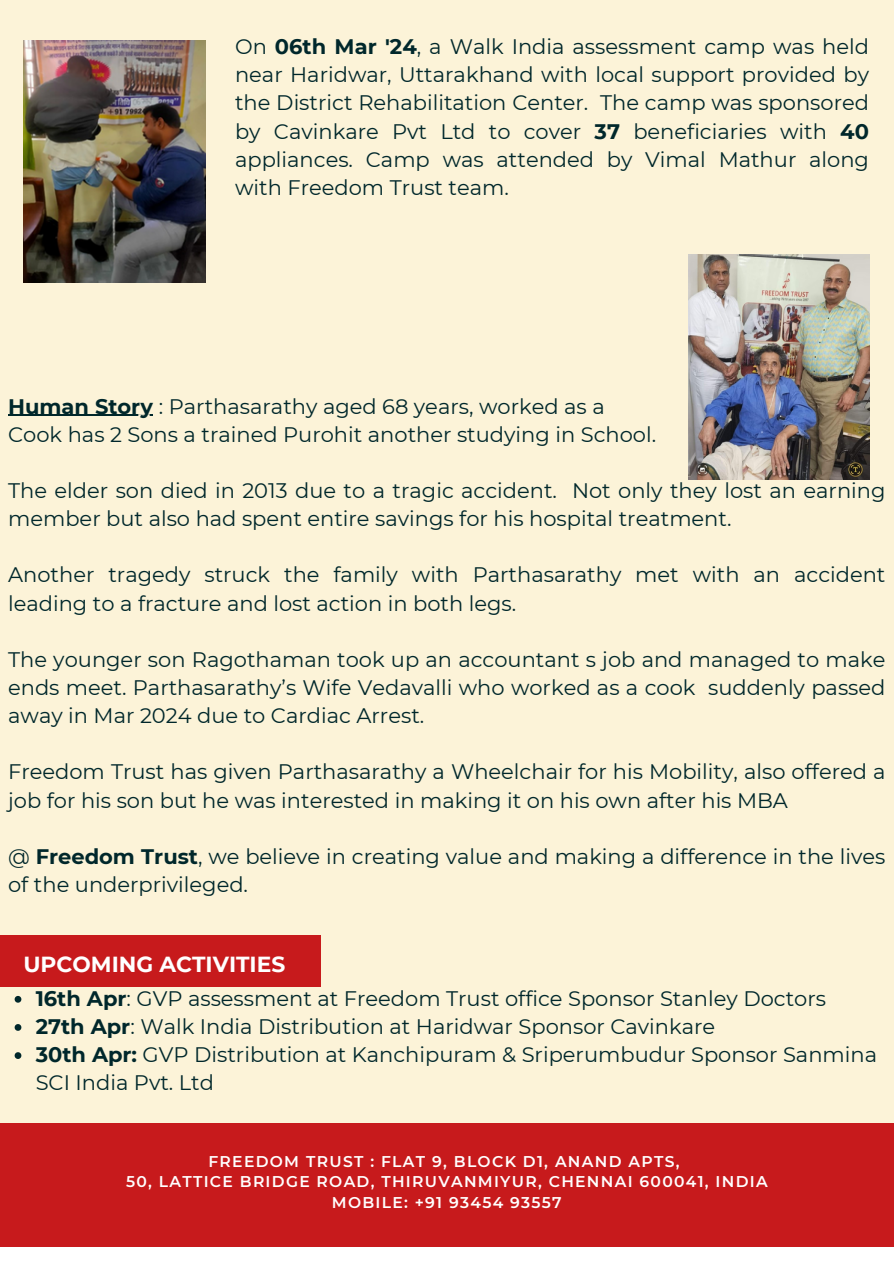
<style>
.page{position:relative;width:894px;height:1264px;background:#fff}
.page>*{position:absolute;margin:0;border:0;box-sizing:border-box;transform-origin:0 0}
.t1{font:700 21.75px "Montserrat";color:#fff}
.t2{font:21px/28.2px "Montserrat";color:#00272b}
.t3{font:600 15.6px/20.2px "Montserrat";letter-spacing:.085em;color:#fff;text-align:center}
.s1{font-weight:700}
</style>
<div class="page">
<div style="left:0;top:0;width:893px;height:1246px;background:#fcf3d8"></div>
<div style="left:0;top:1123px;width:893px;height:123px;background:#c71a1c"></div>
<div style="left:0;top:934px;width:321px;height:52px;background:#c71a1c"></div>
<img style="left:688px;top:254px;width:181px;height:225px">
<hr style="left:8px;top:415px;width:145px;height:1px;background:#00272b">
<svg style="left:15px;top:996px;width:6px;height:6px"></svg>
<svg style="left:15px;top:1024px;width:6px;height:6px"></svg>
<svg style="left:15px;top:1052px;width:6px;height:6px"></svg>
<img style="left:23px;top:41px;width:183px;height:241px">
<p class="t2" style="left:235px;top:32px;width:635px;text-align:justify">On <span class="s1">06th Mar '24</span>, a Walk India assessment camp was held near Haridwar, Uttarakhand with local support provided by the District Rehabilitation Center. The camp was sponsored by Cavinkare Pvt Ltd to cover <span class="s1">37</span> beneficiaries with <span class="s1">40 </span>appliances. Camp was attended by Vimal Mathur along with Freedom Trust team.</p>
<p class="t2" style="left:8px;top:392px;width:649px"><span class="s1">Human Story</span> : Parthasarathy aged 68 years, worked as a<br>Cook has 2 Sons a trained Purohit another studying in School.</p>
<p class="t2" style="left:8px;top:476px;width:878px">The elder son died in 2013 due to a tragic accident. Not only they lost an earning member but also had spent entire savings for his hospital treatment.</p>
<p class="t2" style="left:8px;top:561px;width:878px">Another tragedy struck the family with Parthasarathy met with an accident leading to a fracture and lost action in both legs.</p>
<p class="t2" style="left:8px;top:645px;width:878px;text-align:justify">The younger son Ragothaman took up an accountant s job and managed to make ends meet. Parthasarathy’s Wife Vedavalli who worked as a cook suddenly passed away in Mar 2024 due to Cardiac Arrest.</p>
<p class="t2" style="left:8px;top:757px;width:878px">Freedom Trust has given Parthasarathy a Wheelchair for his Mobility, also offered a job for his son but he was interested in making it on his own after his MBA</p>
<p class="t2" style="left:8px;top:842px;width:878px">@ <span class="s1">Freedom Trust</span>, we believe in creating value and making a difference in the lives of the underprivileged.</p>
<p class="t1" style="left:23px;top:951px;width:263px">UPCOMING ACTIVITIES</p>
<p class="t2" style="left:36px;top:984px;width:842px"><span class="s1">16th Apr</span>: GVP assessment at Freedom Trust office Sponsor Stanley Doctors <span class="s1">27th Apr</span>: Walk India Distribution at Haridwar Sponsor Cavinkare<br><span class="s1">30th Apr:</span> GVP Distribution at Kanchipuram &amp; Sriperumbudur Sponsor Sanmina SCI India Pvt. Ltd</p>
<p class="t3" style="left:126px;top:1151px;width:643px">FREEDOM TRUST : FLAT 9, BLOCK D1, ANAND APTS,<br>50, LATTICE BRIDGE ROAD, THIRUVANMIYUR, CHENNAI 600041, INDIA<br>MOBILE: +91 93454 93557</p>
</div>
